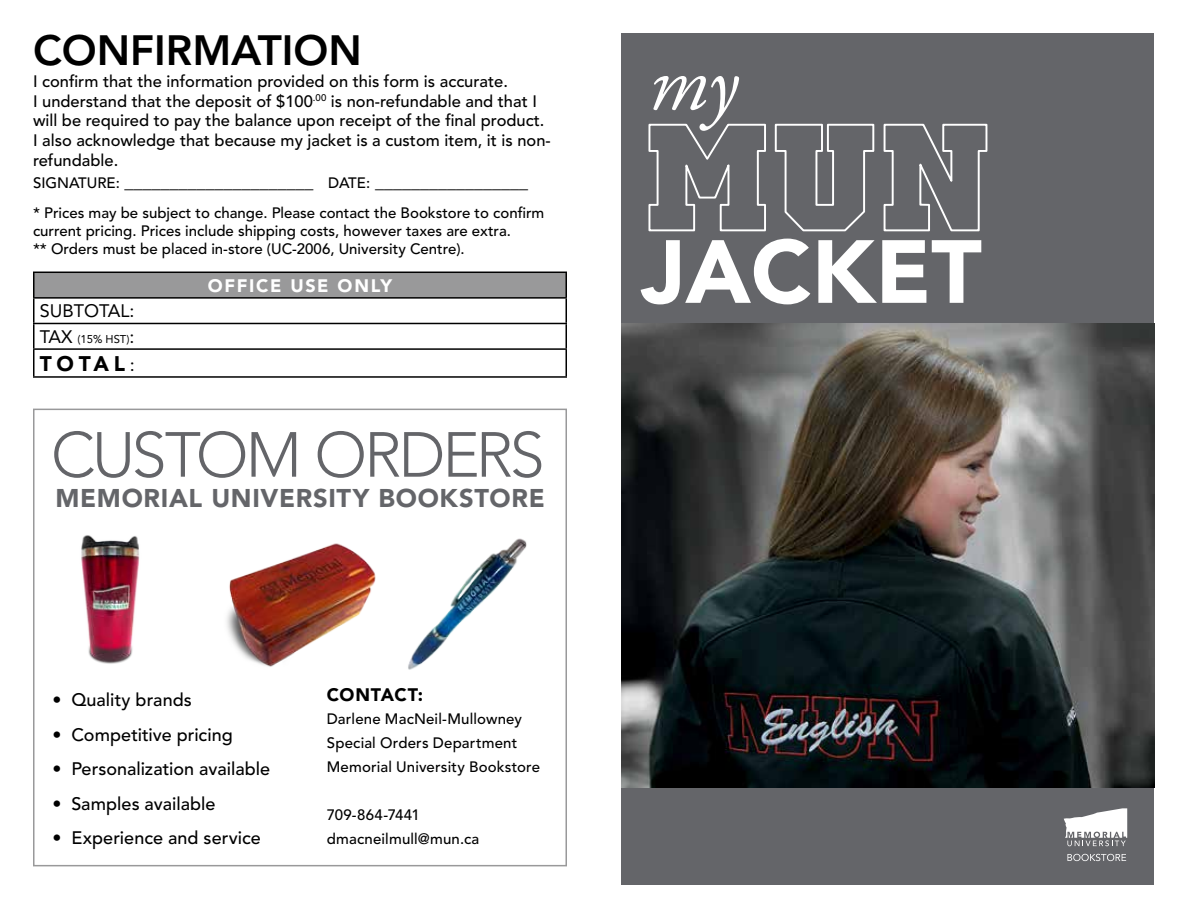
<style>
.page{position:relative;width:1188px;height:918px;background:#fff}
.page>*{position:absolute;margin:0;border:0;box-sizing:border-box;transform-origin:0 0}
.t1{font:900 88.5px "Avenir LT Std";color:#fff}
.t2{font:italic 81px "Adobe Garamond Pro";color:#fff}
.t3{font:300 63px "Avenir LT Std";letter-spacing:-.05em;color:#646569}
.t4{font:800 42px "Avenir LT Std";color:#000}
.t5{font:900 25.5px "Avenir LT Std";letter-spacing:.025em;color:#646569}
.t6{font:900 21px "Avenir LT Std";letter-spacing:.225em;color:#000}
.t7{font:500 18px "Avenir LT Std";letter-spacing:.005em;color:#000}
.t8{font:300 18px "Avenir LT Std";color:#000}
.t9{font:900 18px "Avenir LT Std";letter-spacing:.09em;color:#fff}
.t10{font:18px "Avenir LT Std";color:#000}
.t11{font:900 18px "Avenir LT Std";letter-spacing:.035em;color:#000}
.t12{font:500 16.5px/19.8px "Avenir LT Std";color:#000}
.t13{font:500 15px/24px "Avenir LT Std";color:#000}
.t14{font:11.25px "Avenir LT Std";color:#000}
.s1{font-weight:500;font-size:15px}
.s2{font-size:18px}
.s3{font-weight:400;font-size:18px}
</style>
<div class="page">
<div style="left:622px;top:33px;width:532px;height:852px;background:#646569"></div>
<svg style="left:648px;top:123px;width:118px;height:109px"></svg>
<svg style="left:774px;top:123px;width:101px;height:109px"></svg>
<svg style="left:883px;top:123px;width:104px;height:109px"></svg>
<img style="left:622px;top:323px;width:532px;height:464px">
<svg style="left:1064px;top:808px;width:63px;height:38px"></svg>
<svg style="left:1067px;top:854px;width:59px;height:7px"></svg>
<div style="left:34px;top:272px;width:532px;height:26px;background:#99999a"></div>
<hr style="left:33px;top:272px;width:534px;height:1px;background:#000">
<hr style="left:33px;top:297px;width:534px;height:2px;background:#000">
<hr style="left:33px;top:323px;width:534px;height:1px;background:#000">
<hr style="left:33px;top:348px;width:534px;height:2px;background:#000">
<svg style="left:33px;top:273px;width:1px;height:103px"></svg>
<svg style="left:566px;top:273px;width:1px;height:103px"></svg>
<hr style="left:33px;top:376px;width:534px;height:2px;background:#000">
<img style="left:81px;top:535px;width:59px;height:129px">
<img style="left:226px;top:543px;width:150px;height:124px">
<div style="left:33px;top:409px;width:534px;height:457px;border:2px solid #99999a"></div>
<img style="left:408px;top:538px;width:119px;height:132px">
<h3 class="t4" style="left:33px;top:25px;width:330px">CONFIRMATION</h3>
<p class="t12" style="left:33px;top:72px;width:519px">I confirm that the information provided on this form is accurate.<br>I understand that the deposit of $100<sup>.00</sup> is non-refundable and that I will be required to pay the balance upon receipt of the final product.<br>I also acknowledge that because my jacket is a custom item, it is non&shy;refundable.</p>
<p class="t8" style="left:33px;top:171px;width:497px"><span class="s1">SIGNATURE:</span> _____________________ <span class="s1">DATE:</span> _________________</p>
<p class="t13" style="left:33px;top:205px;width:513px;line-height:18px">* Prices may be subject to change. Please contact the Bookstore to confirm current pricing. Prices include shipping costs, however taxes are extra.<br>** Orders must be placed in-store (UC-2006, University Centre).</p>
<p class="t9" style="left:208px;top:275px;width:186px">OFFICE USE ONLY</p>
<p class="t10" style="left:40px;top:301px;width:96px">SUBTOTAL:</p>
<p class="t14" style="left:40px;top:333px;width:96px"><span class="s2">TAX</span> (15% HST)<span class="s2">:</span></p>
<h3 class="t6" style="left:40px;top:351px;width:97px">TOTAL<span class="s3">:</span></h3>
<h3 class="t3" style="left:51px;top:418px;width:495px">CUSTOM ORDERS</h3>
<h3 class="t5" style="left:55px;top:482px;width:491px">MEMORIAL UNIVERSITY BOOKSTORE</h3>
<p class="t7" style="left:52px;top:690px;width:141px">• Quality brands</p>
<p class="t7" style="left:52px;top:724px;width:182px">• Competitive pricing</p>
<p class="t7" style="left:52px;top:759px;width:219px">• Personalization available</p>
<p class="t7" style="left:52px;top:793px;width:165px">• Samples available</p>
<p class="t7" style="left:52px;top:828px;width:210px">• Experience and service</p>
<p class="t11" style="left:327px;top:684px;width:98px">CONTACT:</p>
<p class="t13" style="left:327px;top:707px;width:215px">Darlene MacNeil-Mullowney<br>Special Orders Department<br>Memorial University Bookstore</p>
<p class="t13" style="left:327px;top:803px;width:154px">709-864-7441 dmacneilmull@mun.ca</p>
<h2 class="t2" style="left:649px;top:35px;width:90px">my</h2>
<h1 class="t1" style="left:641px;top:218px;width:342px">JACKET</h1>
</div>
